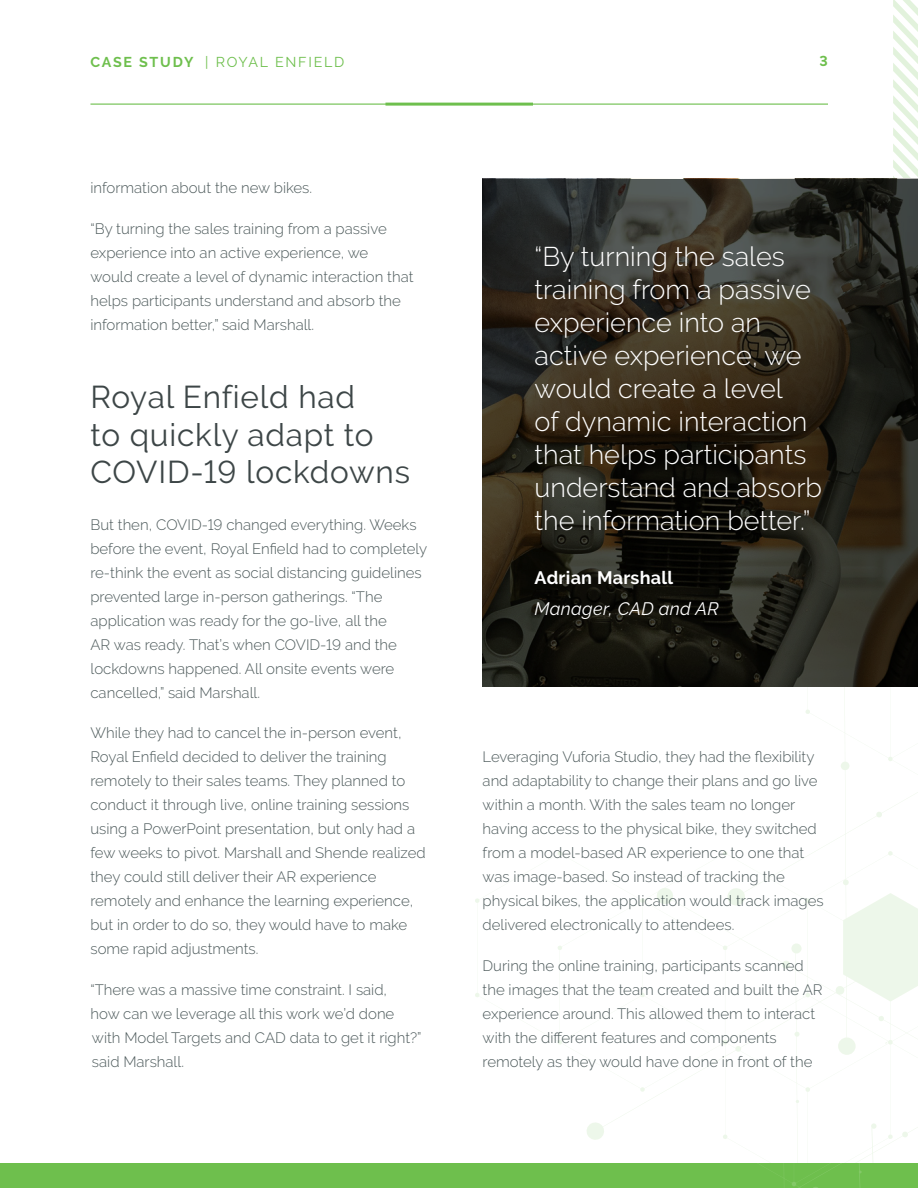
<style>
.page{position:relative;width:918px;height:1188px;background:#fff}
.page>*{position:absolute;margin:0;border:0;box-sizing:border-box;transform-origin:0 0}
.t1{font:31.5px/37.8px "PTC Raleway";letter-spacing:.025em;color:#3d4647}
.t2{font:300 27px/33px "PTC Raleway";color:#fff}
.Body{font:italic 18px "Raleway";letter-spacing:.015em;color:#fff}
.Body-2{font:700 18px "PTC Raleway";letter-spacing:.015em;color:#fff}
.Body-3{font:300 15px/24px "PTC Raleway";color:#4c595a}
.t3{font:14.25px "PTC Raleway";letter-spacing:.125em;color:#6ebf4d}
.t4{font:700 14.25px "PTC Raleway";color:#6ebf4d}
.s1{font-weight:700}
</style>
<div class="page">
<div style="left:0;top:1164px;width:918px;height:24px;background:#6ebf4d"></div>
<svg style="left:475px;top:102px;width:443px;height:1062px"></svg>
<svg style="left:784px;top:1164px;width:78px;height:24px"></svg>
<hr style="left:90px;top:104px;width:738px;height:1px;background:#6ebf4d">
<svg style="left:893px;top:0;width:25px;height:179px"></svg>
<svg style="left:483px;top:179px;width:435px;height:508px;background:#29251c"></svg>
<hr style="left:385px;top:103px;width:148px;height:3px;background:#6ebf4d">
<p class="t3" style="left:90px;top:54px;width:256px"><span class="s1">CASE STUDY</span> | ROYAL ENFIELD</p>
<p class="t4" style="left:820px;top:53px;width:10px">3</p>
<p class="Body-3" style="left:90px;top:176px;width:223px">information about the new bikes.</p>
<p class="Body-3" style="left:90px;top:216px;width:325px">“By turning the sales training from a passive experience into an active experience, we would create a level of dynamic interaction that helps participants understand and absorb the information better,” said Marshall.</p>
<h2 class="t1" style="left:90px;top:378px;width:321px">Royal Enfield had<br>to quickly adapt to<br>COVID-19 lockdowns</h2>
<p class="Body-3" style="left:90px;top:513px;width:338px">But then, COVID-19 changed everything. Weeks before the event, Royal Enfield had to completely re-think the event as social distancing guidelines prevented large in-person gatherings. “The application was ready for the go-live, all the<br>AR was ready. That’s when COVID-19 and the lockdowns happened. All onsite events were cancelled,” said Marshall.</p>
<p class="Body-3" style="left:90px;top:721px;width:337px">While they had to cancel the in-person event, Royal Enfield decided to deliver the training remotely to their sales teams. They planned to conduct it through live, online training sessions using a PowerPoint presentation, but only had a few weeks to pivot. Marshall and Shende realized they could still deliver their AR experience remotely and enhance the learning experience, but in order to do so, they would have to make some rapid adjustments.</p>
<p class="Body-3" style="left:90px;top:978px;width:333px">“There was a massive time constraint. I said,<br>how can we leverage all this work we’d done with Model Targets and CAD data to get it right?” said Marshall.</p>
<p class="t2" style="left:535px;top:240px;width:289px">“By turning the sales training from a passive experience into an active experience, we would create a level<br>of dynamic interaction that helps participants understand and absorb the information better.”</p>
<p class="Body-2" style="left:535px;top:567px;width:140px">Adrian Marshall</p>
<p class="Body" style="left:535px;top:598px;width:186px">Manager, CAD and AR</p>
<p class="Body-3" style="left:483px;top:745px;width:343px">Leveraging Vuforia Studio, they had the flexibility and adaptability to change their plans and go live within a month. With the sales team no longer having access to the physical bike, they switched from a model-based AR experience to one that was image-based. So instead of tracking the physical bikes, the application would track images delivered electronically to attendees.</p>
<p class="Body-3" style="left:483px;top:953px;width:341px">During the online training, participants scanned the images that the team created and built the AR experience around. This allowed them to interact with the different features and components remotely as they would have done in front of the</p>
</div>
